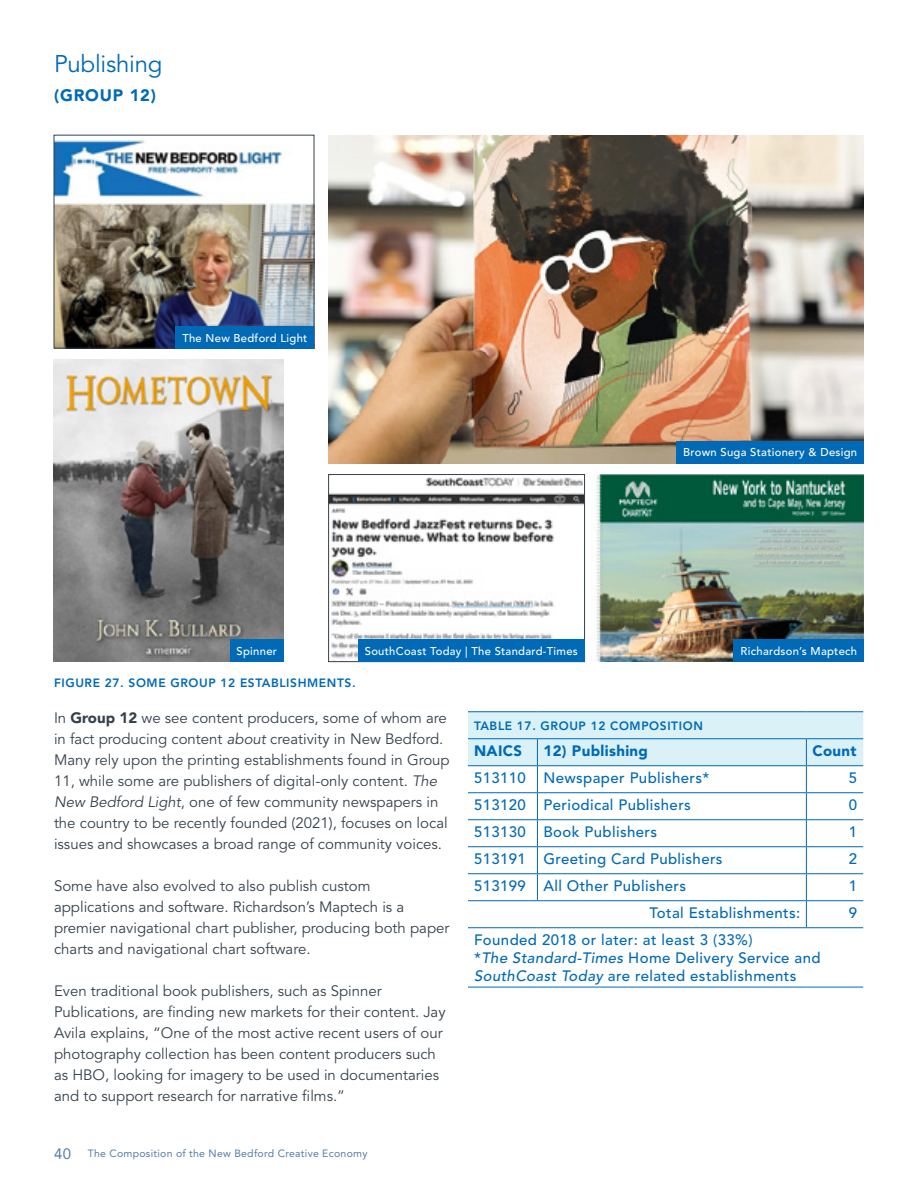
<style>
.page{position:relative;width:918px;height:1188px;background:#fff}
.page>*{position:absolute;margin:0;border:0;box-sizing:border-box;transform-origin:0 0}
.t1{font:24px "Avenir LT Std";letter-spacing:-.01em;color:#006ab6}
.t2{font:900 16.5px "Avenir LT Std";letter-spacing:.05em;color:#006ab6}
.t3{font:15px/21px "Avenir LT Std";color:#36414c}
.t4{font:500 15px/18px "Avenir LT Std";letter-spacing:.025em;color:#006ab6}
.t5{font:900 15px "Avenir LT Std";letter-spacing:.025em;color:#006ab6}
.t6{font:800 12px "Avenir LT Std";letter-spacing:.05em;color:#006ab6}
.t7{font:500 11.25px "Avenir LT Std";letter-spacing:.025em;color:#fff}
.t8{font:10.5px "Avenir LT Std";letter-spacing:.025em;color:#527ca9}
.s1{font-weight:900}
.s2{font-style:italic}
.s3{font-size:15px}
</style>
<div class="page">
<img style="left:596px;top:475px;width:268px;height:187px">
<img style="left:329px;top:135px;width:535px;height:328px">
<img style="left:56px;top:140px;width:256px;height:206px">
<div style="left:54px;top:135px;width:260px;height:213px;border:1px solid #36414c"></div>
<img style="left:54px;top:360px;width:230px;height:302px">
<img style="left:330px;top:477px;width:253px;height:181px">
<div style="left:328px;top:474px;width:257px;height:188px;border:1px solid #36414c"></div>
<hr style="left:468px;top:711px;width:69px;height:1px;background:#006ab6">
<hr style="left:537px;top:711px;width:269px;height:1px;background:#006ab6">
<hr style="left:806px;top:711px;width:57px;height:1px;background:#006ab6">
<svg style="left:468px;top:712px;width:395px;height:215px"></svg>
<hr style="left:468px;top:927px;width:69px;height:1px;background:#006ab6">
<hr style="left:537px;top:927px;width:269px;height:1px;background:#006ab6">
<hr style="left:806px;top:927px;width:57px;height:1px;background:#006ab6">
<hr style="left:468px;top:987px;width:69px;height:1px;background:#006ab6">
<hr style="left:537px;top:987px;width:269px;height:1px;background:#006ab6">
<hr style="left:806px;top:987px;width:57px;height:1px;background:#006ab6">
<div style="left:176px;top:326px;width:138px;height:22px;background:#006ab6"></div>
<div style="left:676px;top:441px;width:188px;height:22px;background:#006ab6"></div>
<div style="left:358px;top:640px;width:227px;height:22px;background:#006ab6"></div>
<div style="left:230px;top:640px;width:54px;height:22px;background:#006ab6"></div>
<div style="left:734px;top:640px;width:130px;height:22px;background:#006ab6"></div>
<h1 class="t1" style="left:54px;top:50px;width:110px">Publishing</h1>
<p class="t2" style="left:54px;top:85px;width:104px">(GROUP 12)</p>
<p class="t7" style="left:182px;top:331px;width:127px">The New Bedford Light</p>
<p class="t7" style="left:683px;top:446px;width:176px">Brown Suga Stationery &amp; Design</p>
<p class="t7" style="left:237px;top:644px;width:42px">Spinner</p>
<p class="t7" style="left:365px;top:645px;width:215px">SouthCoast Today | The Standard-Times</p>
<p class="t7" style="left:741px;top:644px;width:118px">Richardson’s Maptech</p>
<p class="t6" style="left:54px;top:676px;width:303px">FIGURE 27. SOME GROUP 12 ESTABLISHMENTS.</p>
<p class="t3" style="left:54px;top:707px;width:397px">In <span class="s1">Group 12</span> we see content producers, some of whom are in fact producing content <span class="s2">about</span> creativity in New Bedford.<br>Many rely upon the printing establishments found in Group 11, while some are publishers of digital-only content. <span class="s2">The New Bedford Light</span>, one of few community newspapers in the country to be recently founded (2021), focuses on local issues and showcases a broad range of community voices.</p>
<p class="t3" style="left:54px;top:875px;width:397px">Some have also evolved to also publish custom applications and software. Richardson’s Maptech is a premier navigational chart publisher, producing both paper charts and navigational chart software.</p>
<p class="t3" style="left:54px;top:980px;width:393px">Even traditional book publishers, such as Spinner Publications, are finding new markets for their content. Jay Avila explains, “One of the most active recent users of our photography collection has been content producers such as HBO, looking for imagery to be used in documentaries and to support research for narrative films.”</p>
<p class="t8" style="left:54px;top:1148px;width:315px"><span class="s3">40</span> The Composition of the New Bedford Creative Economy</p>
<p class="t6" style="left:474px;top:719px;width:230px">TABLE 17. GROUP 12 COMPOSITION</p>
<p class="t5" style="left:474px;top:742px;width:50px">NAICS</p>
<p class="t5" style="left:543px;top:742px;width:106px">12) Publishing</p>
<p class="t5" style="left:812px;top:742px;width:46px">Count</p>
<p class="t4" style="left:474px;top:769px;width:237px">513110 Newspaper Publishers*</p>
<p class="t4" style="left:849px;top:769px;width:10px">5</p>
<p class="t4" style="left:474px;top:796px;width:218px">513120 Periodical Publishers</p>
<p class="t4" style="left:849px;top:796px;width:10px">0</p>
<p class="t4" style="left:474px;top:823px;width:185px">513130 Book Publishers</p>
<p class="t4" style="left:849px;top:823px;width:10px">1</p>
<p class="t4" style="left:474px;top:850px;width:250px">513191 Greeting Card Publishers</p>
<p class="t4" style="left:849px;top:850px;width:10px">2</p>
<p class="t4" style="left:474px;top:877px;width:214px">513199 All Other Publishers</p>
<p class="t4" style="left:849px;top:877px;width:10px">1</p>
<p class="t4" style="left:650px;top:904px;width:152px">Total Establishments:</p>
<p class="t4" style="left:849px;top:904px;width:10px">9</p>
<p class="t4" style="left:474px;top:931px;width:348px">Founded 2018 or later: at least 3 (33%)<br>*<span class="s2">The Standard-Times</span> Home Delivery Service and<br><span class="s2">SouthCoast Today</span> are related establishments</p>
</div>
